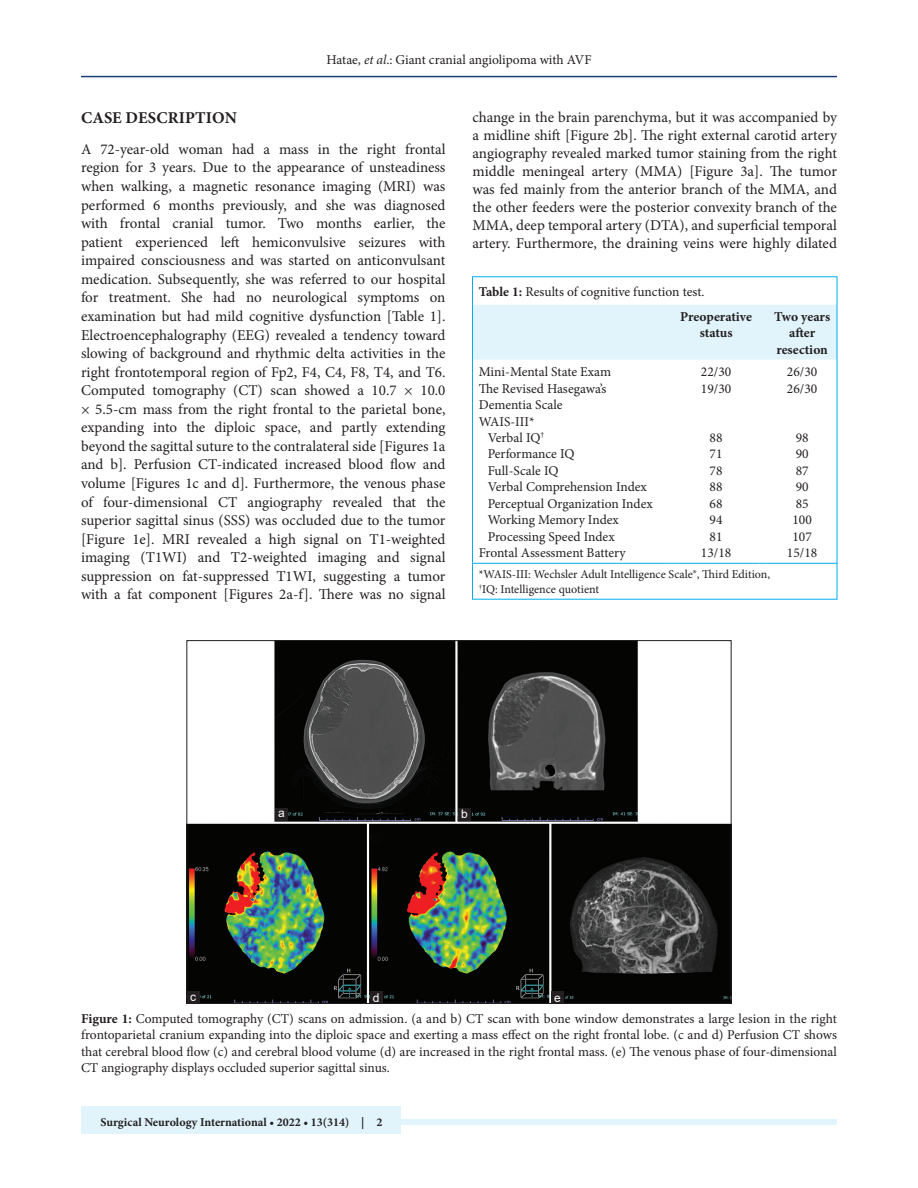
<style>
.page{position:relative;width:918px;height:1188px;background:#fff}
.page>*{position:absolute;margin:0;border:0;box-sizing:border-box;transform-origin:0 0}
.t1{font:700 16.5px "Minion Pro";letter-spacing:.01em;color:#231f20}
.TX{font:15px/18.6px "Minion Pro";color:#231f20;text-align:justify}
.FGC{font:13.5px/16.5px "Minion Pro";color:#231f20;text-align:justify}
.TB{font:13.5px/16.5px "Minion Pro";color:#231f20}
.TCH{font:700 13.5px/16.5px "Minion Pro";letter-spacing:-.005em;color:#231f20;text-align:center}
.TT{font:13.5px "Minion Pro";color:#231f20}
.TBL{font:13.5px "Minion Pro";color:#231f20}
.TFN{font:12px/15px "Minion Pro";color:#231f20}
.JF{font:700 12px "Minion Pro";color:#231f20}
.LABEL{font:12px "Arial";color:#fff}
.s1{font-style:italic}
.s2{font-weight:700}
</style>
<div class="page">
<hr style="left:81px;top:76px;width:756px;height:1px;background:#164077">
<div style="left:81px;top:1119px;width:756px;height:6px;background:#e1f4fc"></div>
<div style="left:81px;top:1106px;width:319px;height:28px;background:#e1f4fc"></div>
<div style="left:474px;top:305px;width:361px;height:55px;background:#e1f4fc"></div>
<hr style="left:473px;top:563px;width:192px;height:1px;background:#00aeef">
<hr style="left:673px;top:563px;width:86px;height:1px;background:#00aeef">
<hr style="left:767px;top:563px;width:70px;height:1px;background:#00aeef">
<img style="left:189px;top:642px;width:540px;height:360px">
<div style="left:370px;top:991px;width:12px;height:13px;background:#231f20"></div>
<div style="left:187px;top:991px;width:12px;height:13px;background:#231f20"></div>
<div style="left:458px;top:808px;width:13px;height:13px;background:#231f20"></div>
<div style="left:275px;top:808px;width:13px;height:13px;background:#231f20"></div>
<div style="left:551px;top:991px;width:13px;height:13px;background:#231f20"></div>
<p class="FGC" style="left:326px;top:51px;width:267px">Hatae, <span class="s1">et al</span>.: Giant cranial angiolipoma with AVF</p>
<h1 class="t1" style="left:81px;top:106px;width:157px">CASE DESCRIPTION</h1>
<p class="TX" style="left:81px;top:140px;width:366px">A 72-year-old woman had a mass in the right frontal region for 3 years. Due to the appearance of unsteadiness when walking, a magnetic resonance imaging (MRI) was performed 6 months previously, and she was diagnosed with frontal cranial tumor. Two months earlier, the patient experienced left hemiconvulsive seizures with impaired consciousness and was started on anticonvulsant medication. Subsequently, she was referred to our hospital for treatment. She had no neurological symptoms on examination but had mild cognitive dysfunction [Table 1].<br>Electroencephalography (EEG) revealed a tendency toward slowing of background and rhythmic delta activities in the right frontotemporal region of Fp2, F4, C4, F8, T4, and T6.<br>Computed tomography (CT) scan showed a 10.7 × 10.0 × 5.5-cm mass from the right frontal to the parietal bone, expanding into the diploic space, and partly extending beyond the sagittal suture to the contralateral side [Figures 1a and b]. Perfusion CT-indicated increased blood flow and volume [Figures 1c and d]. Furthermore, the venous phase of four-dimensional CT angiography revealed that the superior sagittal sinus (SSS) was occluded due to the tumor [Figure 1e]. MRI revealed a high signal on T1-weighted imaging (T1WI) and T2-weighted imaging and signal suppression on fat-suppressed T1WI, suggesting a tumor with a fat component [Figures 2a-f]. There was no signal</p>
<p class="TX" style="left:472px;top:109px;width:366px;line-height:18px">change in the brain parenchyma, but it was accompanied by a midline shift [Figure 2b]. The right external carotid artery angiography revealed marked tumor staining from the right middle meningeal artery (MMA) [Figure 3a]. The tumor was fed mainly from the anterior branch of the MMA, and the other feeders were the posterior convexity branch of the MMA, deep temporal artery (DTA), and superficial temporal artery. Furthermore, the draining veins were highly dilated</p>
<p class="TT" style="left:479px;top:282px;width:227px"><span class="s2">Table 1:</span> Results of cognitive function test.</p>
<p class="TCH" style="left:680px;top:308px;width:73px">Preoperative status</p>
<p class="TCH" style="left:774px;top:308px;width:58px">Two years after resection</p>
<p class="TB" style="left:479px;top:364px;width:134px">Mini‑Mental State Exam</p>
<p class="TB" style="left:701px;top:364px;width:32px">22/30</p>
<p class="TB" style="left:787px;top:364px;width:32px">26/30</p>
<p class="TB" style="left:479px;top:380px;width:129px">The Revised Hasegawa’s<br>Dementia Scale</p>
<p class="TB" style="left:701px;top:380px;width:32px">19/30</p>
<p class="TB" style="left:787px;top:380px;width:32px">26/30</p>
<p class="TB" style="left:479px;top:413px;width:57px">WAIS‑III*</p>
<p class="TB" style="left:488px;top:429px;width:58px">Verbal IQ<sup>†</sup></p>
<p class="TB" style="left:710px;top:429px;width:14px">88</p>
<p class="TB" style="left:796px;top:429px;width:14px">98</p>
<p class="TB" style="left:488px;top:446px;width:88px">Performance IQ</p>
<p class="TB" style="left:710px;top:446px;width:14px">71</p>
<p class="TB" style="left:796px;top:446px;width:14px">90</p>
<p class="TB" style="left:488px;top:462px;width:72px">Full‑Scale IQ</p>
<p class="TB" style="left:710px;top:462px;width:14px">78</p>
<p class="TB" style="left:796px;top:462px;width:14px">87</p>
<p class="TB" style="left:488px;top:479px;width:161px">Verbal Comprehension Index</p>
<p class="TB" style="left:710px;top:479px;width:14px">88</p>
<p class="TB" style="left:796px;top:479px;width:14px">90</p>
<p class="TB" style="left:488px;top:495px;width:167px">Perceptual Organization Index</p>
<p class="TB" style="left:710px;top:495px;width:14px">68</p>
<p class="TB" style="left:796px;top:495px;width:14px">85</p>
<p class="TB" style="left:488px;top:512px;width:133px">Working Memory Index</p>
<p class="TB" style="left:710px;top:512px;width:14px">94</p>
<p class="TB" style="left:792px;top:512px;width:21px">100</p>
<p class="TB" style="left:488px;top:528px;width:129px">Processing Speed Index</p>
<p class="TB" style="left:710px;top:528px;width:14px">81</p>
<p class="TB" style="left:792px;top:528px;width:21px">107</p>
<p class="TBL" style="left:479px;top:544px;width:149px">Frontal Assessment Battery</p>
<p class="TBL" style="left:701px;top:544px;width:32px">13/18</p>
<p class="TBL" style="left:787px;top:544px;width:32px">15/18</p>
<p class="TFN" style="left:479px;top:567px;width:293px">*WAIS‑III: Wechsler Adult Intelligence Scale®, Third Edition, <sup>†</sup>IQ: Intelligence quotient</p>
<p class="LABEL" style="left:278px;top:805px;width:8px">a</p>
<p class="LABEL" style="left:461px;top:806px;width:8px">b</p>
<p class="LABEL" style="left:190px;top:988px;width:7px">c</p>
<p class="LABEL" style="left:373px;top:989px;width:8px">d</p>
<p class="LABEL" style="left:554px;top:989px;width:8px">e</p>
<p class="FGC" style="left:81px;top:1010px;width:758px"><span class="s2">Figure 1:</span> Computed tomography (CT) scans on admission. (a and b) CT scan with bone window demonstrates a large lesion in the right frontoparietal cranium expanding into the diploic space and exerting a mass effect on the right frontal lobe. (c and d) Perfusion CT shows that cerebral blood flow (c) and cerebral blood volume (d) are increased in the right frontal mass. (e) The venous phase of four-dimensional CT angiography displays occluded superior sagittal sinus.</p>
<p class="JF" style="left:100px;top:1113px;width:284px">Surgical Neurology International • 2022 • 13(314) | 2</p>
</div>
